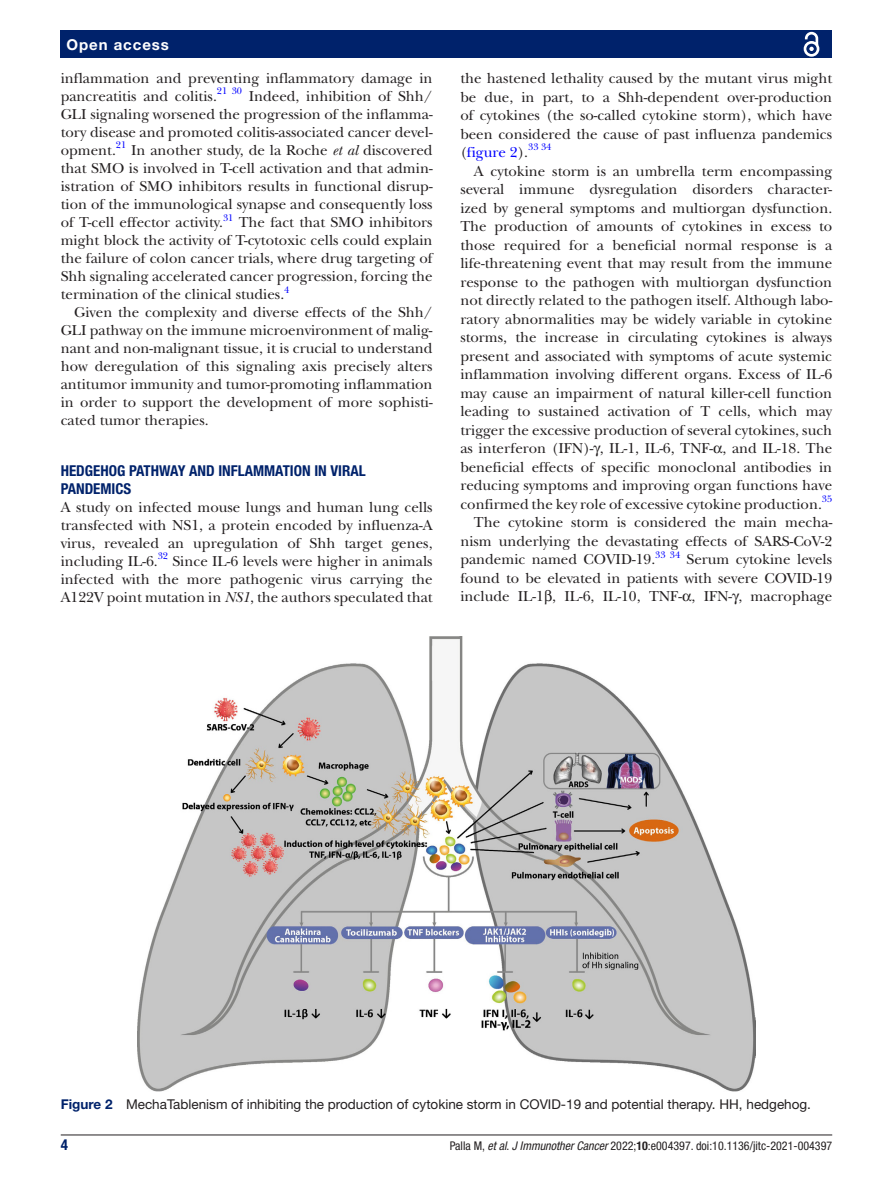
<style>
.page{position:relative;width:893px;height:1191px;background:#fff}
.page>*{position:absolute;margin:0;border:0;box-sizing:border-box;transform-origin:0 0}
.t1{font:15px/18.5px "New Baskerville";color:#231f20;text-align:justify}
.t2{font:700 condensed 15px/18px "Helvetica Neue LT Std";color:#00226b}
.t3{font:700 15px "Helvetica Neue LT Std";letter-spacing:.065em;color:#fff}
.t4{font:13.5px "Helvetica Neue LT Std";color:#231f20}
.t5{font:condensed 12px "Helvetica Neue LT Std";color:#231f20}
.t6{font:9.9px "New Baskerville";color:#00f}
.s1{font-style:italic}
.s2{color:#00f}
.s3{font-weight:700;color:#00226b}
.s4{font-weight:700}
</style>
<div class="page">
<hr style="left:61px;top:1134px;width:771px;height:1px;background:#231f20">
<div style="left:61px;top:31px;width:771px;height:27px;background:#00226b"></div>
<svg style="left:803px;top:31px;width:17px;height:26px"></svg>
<img style="left:138px;top:636px;width:617px;height:455px">
<p class="t3" style="left:66px;top:35px;width:104px">Open access</p>
<p class="t1" style="left:61px;top:69px;width:373px">inflammation and preventing inflammatory damage in pancreatitis and colitis.</p>
<p class="t6" style="left:217px;top:85px;width:27px">21 30</p>
<p class="t1" style="left:61px;top:87px;width:373px;line-height:18px;text-indent:188px">Indeed, inhibition of Shh/ GLI signaling worsened the progression of the inflamma&shy;tory disease and promoted colitis-associated cancer devel&shy;opment.</p>
<p class="t6" style="left:116px;top:139px;width:12px">21</p>
<p class="t1" style="left:61px;top:141px;width:373px;line-height:18px;text-indent:70px">In another study, de la Roche <span class="s1">et al</span> discovered that SMO is involved in T-cell activation and that admin&shy;istration of SMO inhibitors results in functional disrup&shy;tion of the immunological synapse and consequently loss of T-cell effector activity.</p>
<p class="t6" style="left:223px;top:211px;width:12px">31</p>
<p class="t1" style="left:61px;top:213px;width:373px;line-height:18px;text-indent:178px">The fact that SMO inhibitors might block the activity of T-cytotoxic cells could explain the failure of colon cancer trials, where drug targeting of Shh signaling accelerated cancer progression, forcing the termination of the clinical studies.</p>
<p class="t6" style="left:284px;top:283px;width:7px">4</p>
<p class="t1" style="left:61px;top:303px;width:373px;line-height:18px;text-indent:14px">Given the complexity and diverse effects of the Shh/ GLI pathway on the immune microenvironment of malig&shy;nant and non-malignant tissue, it is crucial to understand how deregulation of this signaling axis precisely alters antitumor immunity and tumor-promoting inflammation in order to support the development of more sophisti&shy;cated tumor therapies.</p>
<p class="t2" style="left:61px;top:461px;width:306px">HEDGEHOG PATHWAY AND INFLAMMATION IN VIRAL<br>PANDEMICS</p>
<p class="t1" style="left:61px;top:498px;width:373px;line-height:18px">A study on infected mouse lungs and human lung cells transfected with NS1, a protein encoded by influenza-A virus, revealed an upregulation of Shh target genes, including IL-6.<sup>32</sup> Since IL-6 levels were higher in animals infected with the more pathogenic virus carrying the A122V point mutation in <span class="s1">NS1</span>, the authors speculated that</p>
<p class="t1" style="left:460px;top:69px;width:373px">the hastened lethality caused by the mutant virus might be due, in part, to a Shh-dependent over-production of cytokines (the so-called cytokine storm), which have been considered the cause of past influenza pandemics (<span class="s2">figure 2</span>).</p>
<p class="t6" style="left:528px;top:141px;width:25px">33 34</p>
<p class="t1" style="left:460px;top:162px;width:373px;text-indent:14px">A cytokine storm is an umbrella term encompassing several immune dysregulation disorders character&shy;ized by general symptoms and multiorgan dysfunction.<br>The production of amounts of cytokines in excess to those required for a beneficial normal response is a life-threatening event that may result from the immune response to the pathogen with multiorgan dysfunction not directly related to the pathogen itself. Although labo&shy;ratory abnormalities may be widely variable in cytokine storms, the increase in circulating cytokines is always present and associated with symptoms of acute systemic inflammation involving different organs. Excess of IL-6 may cause an impairment of natural killer-cell function leading to sustained activation of T cells, which may trigger the excessive production of several cytokines, such as interferon (IFN)- , IL-1, IL-6, TNF- , and IL-18. The beneficial effects of specific monoclonal antibodies in reducing symptoms and improving organ functions have confirmed the key role of excessive cytokine production.</p>
<p class="t6" style="left:822px;top:493px;width:12px">35</p>
<p class="t1" style="left:460px;top:513px;width:373px;text-indent:14px">The cytokine storm is considered the main mecha&shy;nism underlying the devastating effects of SARS-CoV-2 pandemic named COVID-19.</p>
<p class="t6" style="left:655px;top:549px;width:26px">33 34</p>
<p class="t1" style="left:460px;top:550px;width:373px;text-indent:226px">Serum cytokine levels found to be elevated in patients with severe COVID-19 include IL-1 , IL-6, IL-10, TNF- , IFN- , macrophage</p>
<p class="t4" style="left:61px;top:1096px;width:752px"><span class="s3">Figure 2</span> MechaTablenism of inhibiting the production of cytokine storm in COVID-19 and potential therapy. HH, hedgehog.</p>
<p class="t2" style="left:61px;top:1135px;width:9px">4</p>
<p class="t5" style="left:450px;top:1138px;width:384px">Palla M, <span class="s1">et al</span>. <span class="s1">J Immunother Cancer</span> 2022;<span class="s4">10</span>:e004397. doi:10.1136/jitc-2021-004397</p>
</div>
